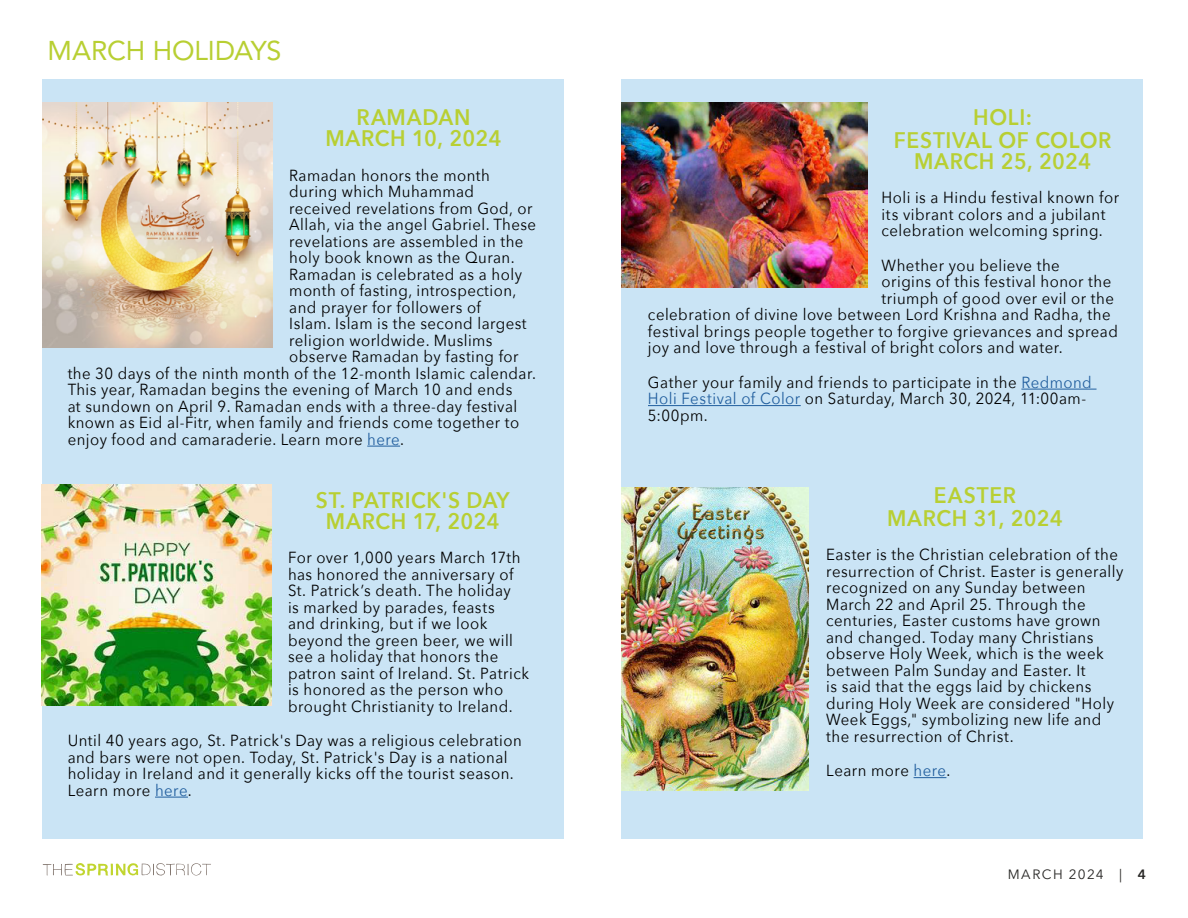
<style>
.page{position:relative;width:1188px;height:918px;background:#fff}
.page>*{position:absolute;margin:0;border:0;box-sizing:border-box;transform-origin:0 0}
.t1{font:27px "Avenir LT Std";letter-spacing:-.005em;color:#b8cf33}
.t2{font:600 22.5px/21.8px "Avenir Next";letter-spacing:.03em;color:#b8cf33;text-align:center;scale:.93 1}
.t3{font:16.05px/16.5px "Avenir Next";letter-spacing:.03em;color:#000;scale:.93 1}
.t4{font:13.5px "Avenir Next";letter-spacing:.105em;color:#262523}
.s1{color:#215e9e}
.s2{font-weight:600}
</style>
<div class="page">
<svg style="left:43px;top:863px;width:168px;height:13px"></svg>
<div style="left:621px;top:79px;width:521px;height:760px;background:#cae4f5"></div>
<hr style="left:1021px;top:389px;width:76px;height:1px;background:#215e9e">
<hr style="left:648px;top:405px;width:153px;height:1px;background:#215e9e">
<hr style="left:914px;top:777px;width:32px;height:1px;background:#215e9e">
<div style="left:42px;top:79px;width:521px;height:760px;background:#cae4f5"></div>
<img style="left:42px;top:484px;width:230px;height:222px">
<hr style="left:367px;top:446px;width:33px;height:1px;background:#215e9e">
<hr style="left:155px;top:797px;width:33px;height:1px;background:#215e9e">
<img style="left:42px;top:103px;width:231px;height:244px">
<img style="left:621px;top:488px;width:187px;height:303px">
<img style="left:621px;top:103px;width:247px;height:185px">
<h1 class="t1" style="left:48px;top:35px;width:235px">MARCH HOLIDAYS</h1>
<h2 class="t2" style="left:325px;top:106px;width:191px;line-height:21px">RAMADAN<br>MARCH 10, 2024</h2>
<p class="t3" style="left:289px;top:166px;width:217px">Ramadan honors the month</p>
<p class="t3" style="left:289px;top:183px;width:200px">during which Muhammad</p>
<p class="t3" style="left:289px;top:199px;width:263px">received revelations from God, or</p>
<p class="t3" style="left:289px;top:216px;width:267px">Allah, via the angel Gabriel. These</p>
<p class="t3" style="left:289px;top:232px;width:253px">revelations are assembled in the</p>
<p class="t3" style="left:289px;top:249px;width:244px">holy book known as the Quran.</p>
<p class="t3" style="left:289px;top:265px;width:252px">Ramadan is celebrated as a holy</p>
<p class="t3" style="left:289px;top:282px;width:246px">month of fasting, introspection,</p>
<p class="t3" style="left:289px;top:298px;width:208px">and prayer for followers of</p>
<p class="t3" style="left:289px;top:315px;width:257px">Islam. Islam is the second largest</p>
<p class="t3" style="left:289px;top:331px;width:220px">religion worldwide. Muslims</p>
<p class="t3" style="left:289px;top:348px;width:248px">observe Ramadan by fasting for</p>
<p class="t3" style="left:68px;top:364px;width:505px">the 30 days of the ninth month of the 12-month Islamic calendar.</p>
<p class="t3" style="left:68px;top:381px;width:480px">This year, Ramadan begins the evening of March 10 and ends</p>
<p class="t3" style="left:68px;top:397px;width:485px">at sundown on April 9. Ramadan ends with a three-day festival</p>
<p class="t3" style="left:68px;top:414px;width:487px">known as Eid al-Fitr, when family and friends come together to</p>
<p class="t3" style="left:68px;top:430px;width:363px">enjoy food and camaraderie. Learn more <span class="s1">here</span>.</p>
<h2 class="t2" style="left:316px;top:489px;width:210px;line-height:21px">ST. PATRICK'S DAY<br>MARCH 17, 2024</h2>
<p class="t3" style="left:288px;top:549px;width:261px">For over 1,000 years March 17th has honored the anniversary of<br>St. Patrick’s death. The holiday<br>is marked by parades, feasts<br>and drinking, but if we look beyond the green beer, we will see a holiday that honors the patron saint of Ireland. St. Patrick is honored as the person who brought Christianity to Ireland.</p>
<p class="t3" style="left:68px;top:732px;width:490px">Until 40 years ago, St. Patrick's Day was a religious celebration and bars were not open. Today, St. Patrick's Day is a national holiday in Ireland and it generally kicks off the tourist season.<br>Learn more <span class="s1">here</span>.</p>
<h2 class="t2" style="left:894px;top:106px;width:235px">HOLI:<br>FESTIVAL OF COLOR<br>MARCH 25, 2024</h2>
<p class="t3" style="left:882px;top:189px;width:257px">Holi is a Hindu festival known for its vibrant colors and a jubilant celebration welcoming spring.</p>
<p class="t3" style="left:882px;top:256px;width:193px">Whether you believe the</p>
<p class="t3" style="left:882px;top:273px;width:249px">origins of this festival honor the</p>
<p class="t3" style="left:882px;top:289px;width:251px">triumph of good over evil or the</p>
<p class="t3" style="left:648px;top:306px;width:499px">celebration of divine love between Lord Krishna and Radha, the</p>
<p class="t3" style="left:648px;top:322px;width:507px">festival brings people together to forgive grievances and spread</p>
<p class="t3" style="left:648px;top:339px;width:447px">joy and love through a festival of bright colors and water.</p>
<p class="t3" style="left:648px;top:373px;width:479px">Gather your family and friends to participate in the <span class="s1">Redmond<br>Holi Festival of Color</span> on Saturday, March 30, 2024, 11:00am-<br>5:00pm.</p>
<h2 class="t2" style="left:887px;top:484px;width:190px;line-height:22.5px">EASTER<br>MARCH 31, 2024</h2>
<p class="t3" style="left:826px;top:546px;width:321px">Easter is the Christian celebration of the resurrection of Christ. Easter is generally recognized on any Sunday between March 22 and April 25. Through the centuries, Easter customs have grown and changed. Today many Christians observe Holy Week, which is the week between Palm Sunday and Easter. It<br>is said that the eggs laid by chickens during Holy Week are considered "Holy Week Eggs," symbolizing new life and the resurrection of Christ.</p>
<p class="t3" style="left:826px;top:762px;width:135px">Learn more <span class="s1">here</span>.</p>
<p class="t4" style="left:1008px;top:863px;width:140px">MARCH 2024 | <span class="s2">4</span></p>
</div>
